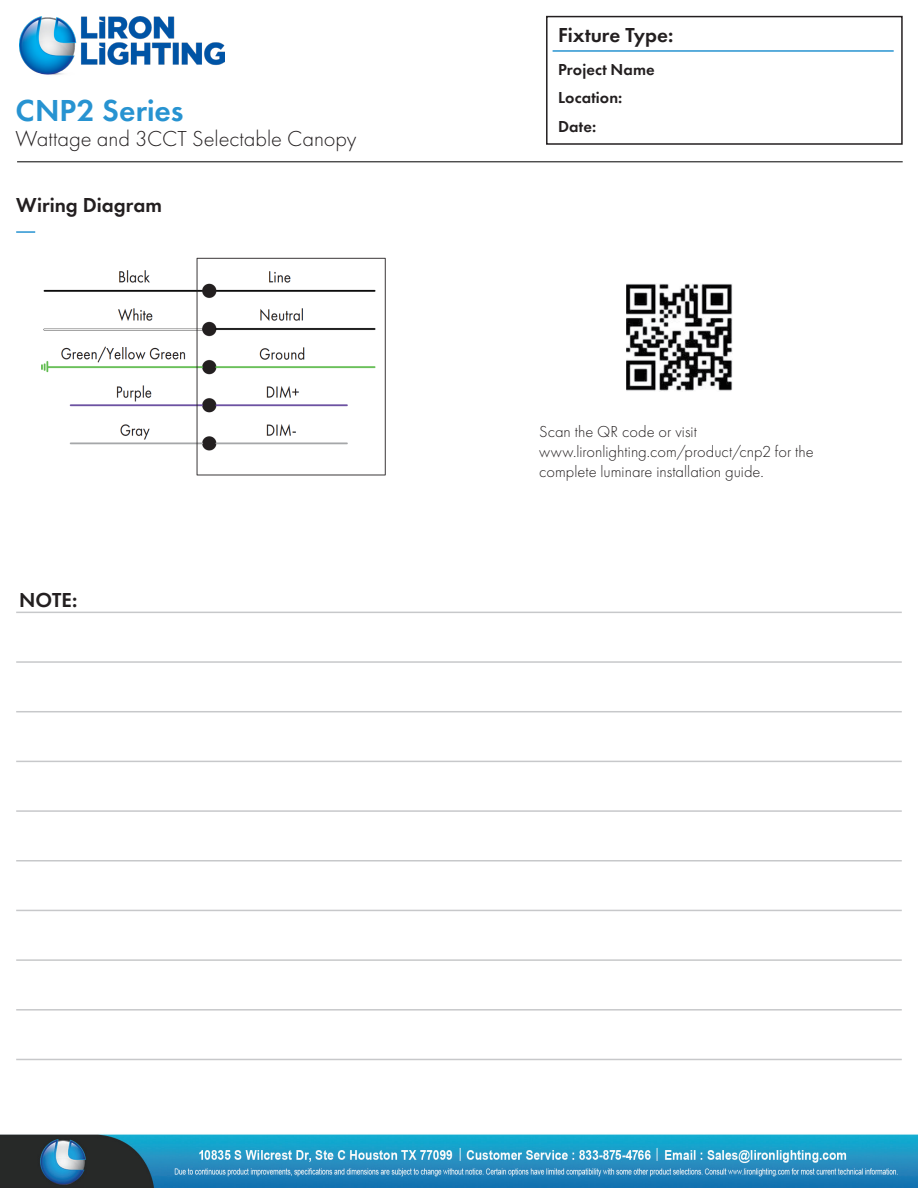
<style>
.page{position:relative;width:918px;height:1188px;background:#fff}
.page>*{position:absolute;margin:0;border:0;box-sizing:border-box;transform-origin:0 0}
.t1{font:600 31.5px "Futura PT";letter-spacing:.005em;color:#2793d1}
.t2{font:300 22.5px "Futura PT";color:#231f20}
.t3{font:600 21px "Futura PT";color:#231f20}
.t4{font:300 16.5px/19.8px "Futura PT";color:#231f20}
.t5{font:600 16.5px/28.5px "Futura PT";letter-spacing:.005em;color:#231f20}
</style>
<div class="page">
<img style="left:0;top:231px;width:918px;height:957px">
<div style="left:546px;top:16px;width:357px;height:129px;border:2px solid #231f20"></div>
<hr style="left:553px;top:50px;width:341px;height:2px;background:#2793d1">
<img style="left:19px;top:16px;width:206px;height:59px">
<hr style="left:17px;top:162px;width:886px;height:1px;background:#000">
<svg style="left:16px;top:231px;width:19px;height:2px"></svg>
<img style="left:34px;top:243px;width:359px;height:234px">
<img style="left:627px;top:283px;width:106px;height:108px">
<hr style="left:16px;top:612px;width:886px;height:1px;background:#c7c8ca">
<hr style="left:16px;top:661px;width:886px;height:2px;background:#c7c8ca">
<hr style="left:16px;top:711px;width:886px;height:1px;background:#c7c8ca">
<hr style="left:16px;top:761px;width:886px;height:1px;background:#c7c8ca">
<hr style="left:16px;top:810px;width:886px;height:2px;background:#c7c8ca">
<hr style="left:16px;top:860px;width:886px;height:2px;background:#c7c8ca">
<hr style="left:16px;top:910px;width:886px;height:1px;background:#c7c8ca">
<hr style="left:16px;top:959px;width:886px;height:2px;background:#c7c8ca">
<hr style="left:16px;top:1009px;width:886px;height:2px;background:#c7c8ca">
<hr style="left:16px;top:1059px;width:886px;height:1px;background:#c7c8ca">
<p class="t1" style="left:16px;top:91px;width:169px">CNP2 Series</p>
<p class="t2" style="left:16px;top:126px;width:342px">Wattage and 3CCT Selectable Canopy</p>
<p class="t3" style="left:16px;top:192px;width:147px">Wiring Diagram</p>
<p class="t3" style="left:19px;top:587px;width:60px">NOTE:</p>
<p class="t3" style="left:558px;top:21px;width:117px">Fixture Type:</p>
<p class="t5" style="left:558px;top:55px;width:98px">Project Name<br>Location:<br>Date:</p>
<p class="t4" style="left:539px;top:422px;width:159px">Scan the QR code or visit</p>
<p class="t4" style="left:539px;top:442px;width:276px">www.lironlighting.com/product/cnp2 for the complete luminare installation guide.</p>
</div>
